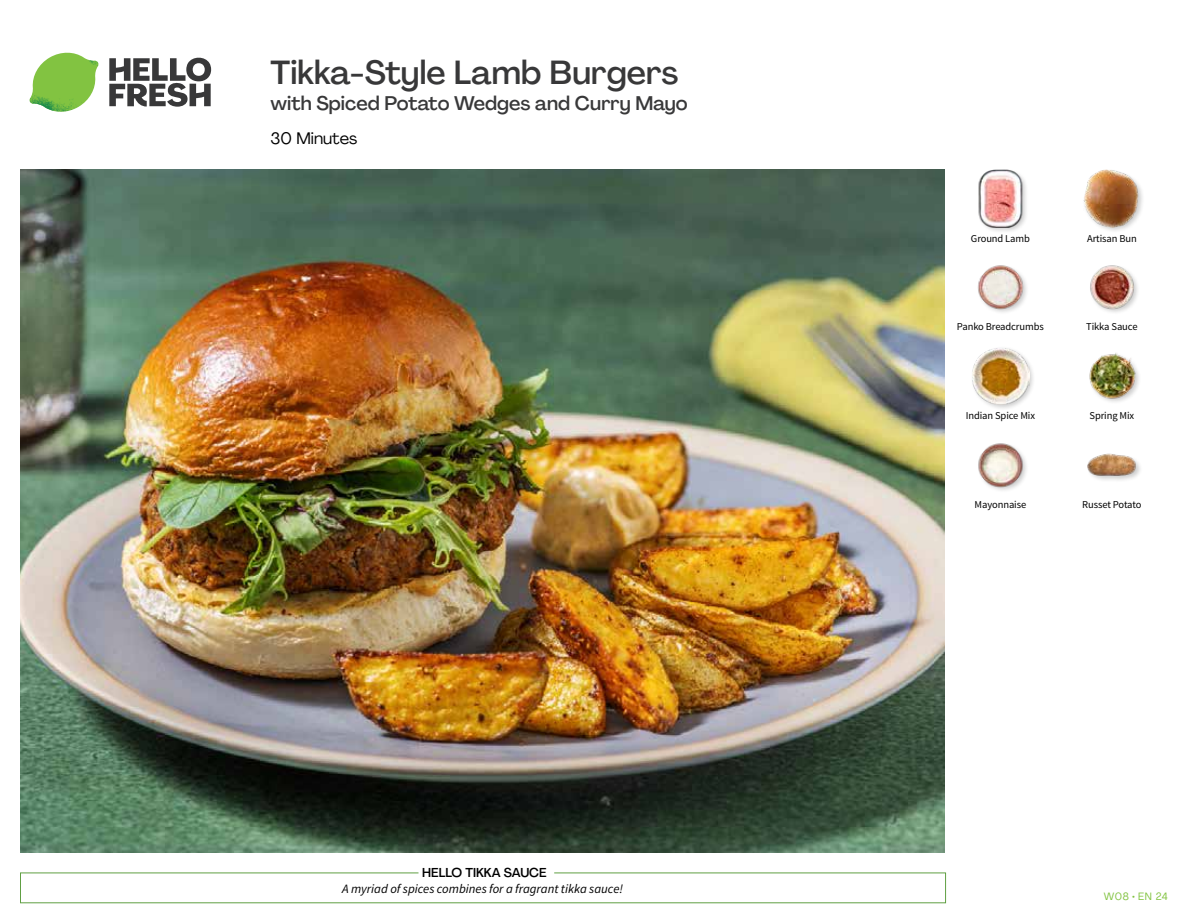
<style>
.page{position:relative;width:1188px;height:918px;background:#fff}
.page>*{position:absolute;margin:0;border:0;box-sizing:border-box;transform-origin:0 0}
.t1{font:500 33px "Agrandir";color:#383839}
.t2{font:500 19.5px "Agrandir";color:#383839}
.t3{font:16.5px "Agrandir";color:#000}
.t4{font:italic 12.75px "Source Sans Pro";color:#000}
.t5{font:500 12.75px "Agrandir";color:#000}
.t6{font:10.5px "Source Sans Pro";letter-spacing:-.01em;color:#000}
.t7{font:10.5px "Agrandir";letter-spacing:.05em;color:#82c341}
</style>
<div class="page">
<svg style="left:109px;top:57px;width:102px;height:50px"></svg>
<svg style="left:34px;top:53px;width:62px;height:40px"></svg>
<img style="left:67px;top:53px;width:32px;height:26px">
<img style="left:33px;top:75px;width:59px;height:11px">
<img style="left:29px;top:79px;width:61px;height:33px">
<img style="left:65px;top:86px;width:27px;height:25px">
<div style="left:20px;top:873px;width:926px;height:30px;border:1px solid #609f43"></div>
<div style="left:418px;top:865px;width:136px;height:15px;background:#fff"></div>
<img style="left:21px;top:170px;width:924px;height:682px">
<div style="left:1087px;top:452px;width:56px;height:31px;background:#000;opacity:.2"></div>
<img style="left:1087px;top:452px;width:51px;height:27px">
<img style="left:978px;top:443px;width:49px;height:48px">
<img style="left:1089px;top:353px;width:50px;height:49px">
<div style="left:971px;top:346px;width:65px;height:66px;background:#000;opacity:.2"></div>
<img style="left:972px;top:347px;width:57px;height:58px">
<img style="left:1090px;top:265px;width:48px;height:48px">
<img style="left:977px;top:265px;width:50px;height:47px">
<div style="left:1082px;top:169px;width:63px;height:65px;background:#000;opacity:.2"></div>
<img style="left:1083px;top:170px;width:58px;height:57px">
<div style="left:978px;top:169px;width:50px;height:65px;background:#000;opacity:.2"></div>
<img style="left:978px;top:170px;width:50px;height:57px">
<h1 class="t1" style="left:271px;top:52px;width:409px">Tikka-Style Lamb Burgers</h1>
<h2 class="t2" style="left:271px;top:91px;width:419px">with Spiced Potato Wedges and Curry Mayo</h2>
<h3 class="t3" style="left:271px;top:128px;width:88px">30 Minutes</h3>
<p class="t5" style="left:422px;top:864px;width:126px">HELLO TIKKA SAUCE</p>
<p class="t4" style="left:342px;top:881px;width:282px">A myriad of spices combines for a fragrant tikka sauce!</p>
<p class="t6" style="left:971px;top:232px;width:61px">Ground Lamb</p>
<p class="t6" style="left:1087px;top:232px;width:51px">Artisan Bun</p>
<p class="t6" style="left:957px;top:320px;width:88px">Panko Breadcrumbs</p>
<p class="t6" style="left:1086px;top:320px;width:53px">Tikka Sauce</p>
<p class="t6" style="left:966px;top:409px;width:71px">Indian Spice Mix</p>
<p class="t6" style="left:1090px;top:409px;width:46px">Spring Mix</p>
<p class="t6" style="left:975px;top:498px;width:53px">Mayonnaise</p>
<p class="t6" style="left:1082px;top:498px;width:61px">Russet Potato</p>
<p class="t7" style="left:1104px;top:890px;width:65px">W08 • EN 24</p>
</div>
